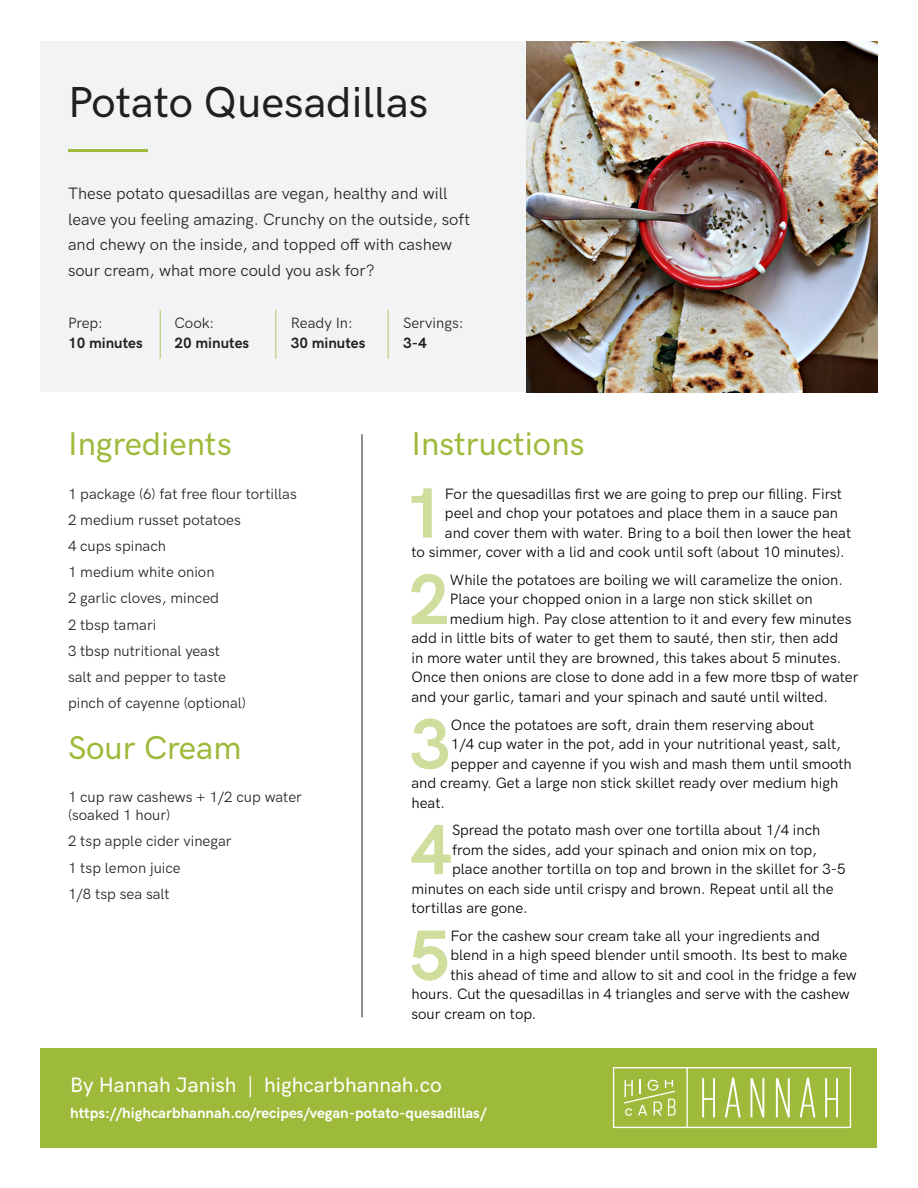
<style>
.page{position:relative;width:918px;height:1188px;background:#fff}
.page>*{position:absolute;margin:0;border:0;box-sizing:border-box;transform-origin:0 0}
.Instructions_Text_Ne{font:700 71.55px "HK Grotesk";color:#cfdd9d}
.RECIPE_TITLES{font:500 43.5px "HK Grotesk";color:#231f20}
.RECIPE_TITLES-2{font:500 33px "HK Grotesk";color:#9eba3b}
.RECIPE_TITLES-3{font:500 21px "HK Grotesk";color:#fff}
.RECIPE_TITLES-4{font:16.5px/25.5px "HK Grotesk";color:#231f20}
.Instructions_Text_Ne-2{font:15px "HK Grotesk";color:#000}
.Ingredients_Text{font:15px/18px "HK Grotesk";color:#231f20}
.RECIPE_TITLES-5{font:700 15px "HK Grotesk";color:#fff}
.RECIPE_TITLES-6{font:700 15px "HK Grotesk";color:#231f20}
.RECIPE_TITLES-7{font:15px "HK Grotesk";color:#231f20}
</style>
<div class="page">
<div style="left:40px;top:41px;width:536px;height:351px;background:#f2f3f4"></div>
<div style="left:40px;top:1048px;width:838px;height:100px;background:#9eba3b"></div>
<img style="left:526px;top:41px;width:352px;height:351px">
<svg style="left:613px;top:1067px;width:238px;height:61px"></svg>
<hr style="left:68px;top:149px;width:80px;height:3px;background:#9eba3b">
<hr style="left:160px;top:310px;width:1px;height:49px;background:#b1c862">
<hr style="left:275px;top:310px;width:1px;height:49px;background:#b1c862">
<hr style="left:388px;top:310px;width:1px;height:49px;background:#b1c862">
<hr style="left:362px;top:434px;width:1px;height:583px;background:#231f20">
<p class="RECIPE_TITLES" style="left:68px;top:69px;width:362px">Potato Quesadillas</p>
<p class="RECIPE_TITLES-4" style="left:68px;top:180px;width:404px">These potato quesadillas are vegan, healthy and will leave you feeling amazing. Crunchy on the outside, soft and chewy on the inside, and topped off with cashew sour cream, what more could you ask for?</p>
<p class="RECIPE_TITLES-7" style="left:68px;top:312px;width:37px">Prep:</p>
<p class="RECIPE_TITLES-7" style="left:175px;top:312px;width:41px">Cook:</p>
<p class="RECIPE_TITLES-7" style="left:291px;top:312px;width:64px">Ready In:</p>
<p class="RECIPE_TITLES-7" style="left:403px;top:312px;width:62px">Servings:</p>
<p class="RECIPE_TITLES-6" style="left:68px;top:332px;width:76px">10 minutes</p>
<p class="RECIPE_TITLES-6" style="left:175px;top:332px;width:76px">20 minutes</p>
<p class="RECIPE_TITLES-6" style="left:291px;top:332px;width:76px">30 minutes</p>
<p class="RECIPE_TITLES-6" style="left:403px;top:332px;width:25px">3-4</p>
<p class="RECIPE_TITLES-2" style="left:68px;top:419px;width:165px">Ingredients</p>
<p class="RECIPE_TITLES-2" style="left:411px;top:419px;width:175px">Instructions</p>
<p class="Ingredients_Text" style="left:68px;top:483px;width:230px">1 package (6) fat free flour tortillas</p>
<p class="Ingredients_Text" style="left:68px;top:510px;width:174px">2 medium russet potatoes</p>
<p class="Ingredients_Text" style="left:68px;top:536px;width:100px">4 cups spinach</p>
<p class="Ingredients_Text" style="left:68px;top:562px;width:148px">1 medium white onion</p>
<p class="Ingredients_Text" style="left:68px;top:588px;width:153px">2 garlic cloves, minced</p>
<p class="Ingredients_Text" style="left:68px;top:614px;width:90px">2 tbsp tamari</p>
<p class="Ingredients_Text" style="left:68px;top:641px;width:154px">3 tbsp nutritional yeast</p>
<p class="Ingredients_Text" style="left:68px;top:667px;width:160px">salt and pepper to taste</p>
<p class="Ingredients_Text" style="left:68px;top:693px;width:180px">pinch of cayenne (optional)</p>
<p class="RECIPE_TITLES-2" style="left:68px;top:723px;width:175px">Sour Cream</p>
<p class="Ingredients_Text" style="left:68px;top:787px;width:236px">1 cup raw cashews + 1/2 cup water (soaked 1 hour)</p>
<p class="Ingredients_Text" style="left:68px;top:831px;width:165px">2 tsp apple cider vinegar</p>
<p class="Ingredients_Text" style="left:68px;top:857px;width:114px">1 tsp lemon juice</p>
<p class="Ingredients_Text" style="left:68px;top:884px;width:103px">1/8 tsp sea salt</p>
<p class="Instructions_Text_Ne" style="left:403px;top:459px;width:43px">1</p>
<p class="Instructions_Text_Ne-2" style="left:445px;top:482px;width:399px">For the quesadillas first we are going to prep our filling. First</p>
<p class="Instructions_Text_Ne-2" style="left:445px;top:502px;width:395px">peel and chop your potatoes and place them in a sauce pan</p>
<p class="Instructions_Text_Ne-2" style="left:445px;top:521px;width:408px">and cover them with water. Bring to a boil then lower the heat</p>
<p class="Instructions_Text_Ne-2" style="left:411px;top:541px;width:435px">to simmer, cover with a lid and cook until soft (about 10 minutes).</p>
<p class="Instructions_Text_Ne" style="left:408px;top:546px;width:43px">2</p>
<p class="Instructions_Text_Ne-2" style="left:450px;top:568px;width:395px">While the potatoes are boiling we will caramelize the onion.</p>
<p class="Instructions_Text_Ne-2" style="left:450px;top:588px;width:364px">Place your chopped onion in a large non stick skillet on</p>
<p class="Instructions_Text_Ne-2" style="left:450px;top:607px;width:403px">medium high. Pay close attention to it and every few minutes</p>
<p class="Instructions_Text_Ne-2" style="left:411px;top:627px;width:428px">add in little bits of water to get them to sauté, then stir, then add</p>
<p class="Instructions_Text_Ne-2" style="left:411px;top:646px;width:431px">in more water until they are browned, this takes about 5 minutes.</p>
<p class="Instructions_Text_Ne-2" style="left:411px;top:666px;width:449px">Once then onions are close to done add in a few more tbsp of water</p>
<p class="Instructions_Text_Ne-2" style="left:411px;top:685px;width:418px">and your garlic, tamari and your spinach and sauté until wilted.</p>
<p class="Instructions_Text_Ne" style="left:409px;top:690px;width:43px">3</p>
<p class="Instructions_Text_Ne-2" style="left:451px;top:713px;width:365px">Once the potatoes are soft, drain them reserving about</p>
<p class="Instructions_Text_Ne-2" style="left:451px;top:733px;width:392px">1/4 cup water in the pot, add in your nutritional yeast, salt,</p>
<p class="Instructions_Text_Ne-2" style="left:451px;top:752px;width:402px">pepper and cayenne if you wish and mash them until smooth</p>
<p class="Instructions_Text_Ne-2" style="left:411px;top:772px;width:428px">and creamy. Get a large non stick skillet ready over medium high</p>
<p class="Instructions_Text_Ne-2" style="left:411px;top:791px;width:35px">heat.</p>
<p class="Instructions_Text_Ne" style="left:411px;top:796px;width:43px">4</p>
<p class="Instructions_Text_Ne-2" style="left:452px;top:819px;width:370px">Spread the potato mash over one tortilla about 1/4 inch</p>
<p class="Instructions_Text_Ne-2" style="left:452px;top:838px;width:366px">from the sides, add your spinach and onion mix on top,</p>
<p class="Instructions_Text_Ne-2" style="left:452px;top:858px;width:395px">place another tortilla on top and brown in the skillet for 3-5</p>
<p class="Instructions_Text_Ne-2" style="left:411px;top:877px;width:424px">minutes on each side until crispy and brown. Repeat until all the</p>
<p class="Instructions_Text_Ne-2" style="left:411px;top:897px;width:118px">tortillas are gone.</p>
<p class="Instructions_Text_Ne" style="left:409px;top:902px;width:43px">5</p>
<p class="Instructions_Text_Ne-2" style="left:450px;top:925px;width:371px">For the cashew sour cream take all your ingredients and</p>
<p class="Instructions_Text_Ne-2" style="left:450px;top:944px;width:398px">blend in a high speed blender until smooth. Its best to make</p>
<p class="Instructions_Text_Ne-2" style="left:450px;top:964px;width:408px">this ahead of time and allow to sit and cool in the fridge a few</p>
<p class="Instructions_Text_Ne-2" style="left:411px;top:983px;width:440px">hours. Cut the quesadillas in 4 triangles and serve with the cashew</p>
<p class="Instructions_Text_Ne-2" style="left:411px;top:1003px;width:127px">sour cream on top.</p>
<p class="RECIPE_TITLES-3" style="left:70px;top:1069px;width:373px">By Hannah Janish | highcarbhannah.co</p>
<p class="RECIPE_TITLES-5" style="left:70px;top:1102px;width:418px">https://highcarbhannah.co/recipes/vegan-potato-quesadillas/</p>
</div>
